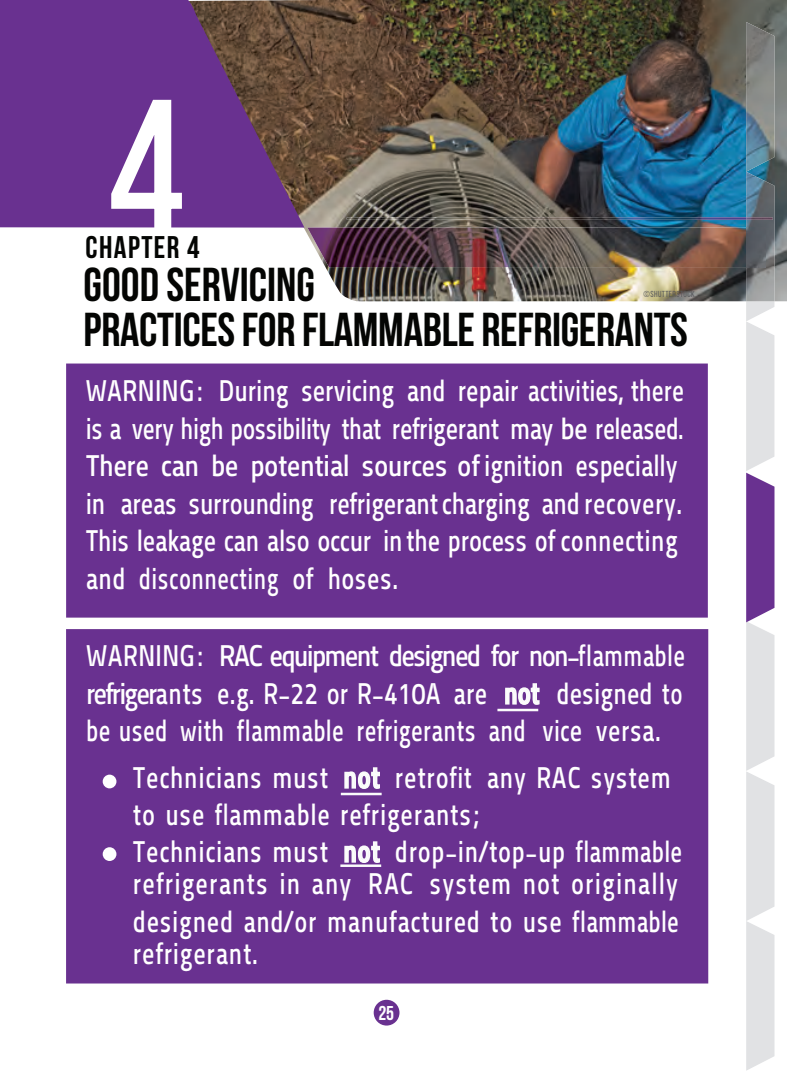
<style>
.page{position:relative;width:787px;height:1092px;background:#fff}
.page>*{position:absolute;margin:0;border:0;box-sizing:border-box;transform-origin:0 0}
.t1{font:190.5px "Bebas Neue";color:#fff}
.t2{font:700 47.5px/45px "Bebas Neue";letter-spacing:-.005em;color:#040503}
.t3{font:39.5px/37.5px "In See Dang";letter-spacing:-.01em;color:#fff;scale:.91 1}
.t4{font:39.5px/37.5px "In See Dang";letter-spacing:.01em;color:#fff;scale:.91 1}
.t5{font:700 31.25px "Bebas Neue";letter-spacing:.045em;color:#040503}
.t6{font:700 20px "Bebas Neue";color:#fff}
.t7{font:8.75px "Bebas Neue";letter-spacing:.045em;color:#57585a}
</style>
<div class="page">
<img style="left:187px;top:0;width:600px;height:301px">
<svg style="left:0;top:0;width:304px;height:227px;background:#68377c"></svg>
<img style="left:307px;top:227px;width:439px;height:40px">
<img style="left:346px;top:217px;width:400px;height:3px">
<svg style="left:110px;top:99px;width:73px;height:129px;background:#7d4d9f"></svg>
<div style="left:66px;top:363px;width:642px;height:254px;background:#693190"></div>
<div style="left:66px;top:629px;width:642px;height:354px;background:#693190"></div>
<div style="left:374px;top:999px;width:25px;height:26px;background:#693190;border-radius:50%"></div>
<img style="left:746px;top:22px;width:28px;height:279px">
<svg style="left:746px;top:301px;width:28px;height:769px;background:#cfc5d8"></svg>
<div style="left:103px;top:774px;width:13px;height:14px;background:#fff;border-radius:50%"></div>
<div style="left:103px;top:847px;width:13px;height:13px;background:#fff;border-radius:50%"></div>
<svg style="left:505px;top:683px;width:35px;height:22px"></svg>
<svg style="left:344px;top:767px;width:36px;height:22px"></svg>
<svg style="left:344px;top:841px;width:36px;height:22px"></svg>
<hr style="left:341px;top:792px;width:40px;height:3px;background:#fafbfb">
<hr style="left:497px;top:708px;width:41px;height:3px;background:#fafbfb">
<hr style="left:340px;top:864px;width:41px;height:2px;background:#fafbfb">
<h1 class="t1" style="left:108px;top:65px;width:78px">4</h1>
<p class="t2" style="left:83px;top:262px;width:606px">GOOD SERVICING<br>PRACTICES FOR FLAMMABLE REFRIGERANTS</p>
<p class="t5" style="left:86px;top:230px;width:115px">CHAPTER 4</p>
<p class="t7" style="left:643px;top:289px;width:53px">©SHUTTERSTOCK</p>
<p class="t3" style="left:85px;top:370px;width:660px">WARNING: During servicing and repair activities, there is a very high possibility that refrigerant may be released.<br>There can be potential sources of ignition especially in areas surrounding refrigerant charging and recovery.<br>This leakage can also occur in the process of connecting and disconnecting of hoses.</p>
<p class="t3" style="left:86px;top:635px;width:660px;text-align:justify">WARNING: RAC equipment designed for non-f lammable refrigerants e.g. R-22 or R-410A are not designed to be used with f lammable refrigerants and vice versa.</p>
<p class="t3" style="left:133px;top:757px;width:606px">Technicians must not retrof it any RAC system to use f lammable refrigerants;<br>Technicians must not drop-in/top-up f lammable</p>
<p class="t4" style="left:133px;top:863px;width:602px">refrigerants in any RAC system not originally designed and/or manufactured to use f lammable</p>
<p class="t3" style="left:133px;top:933px;width:140px">refrigerant.</p>
<p class="t6" style="left:378px;top:1002px;width:17px">25</p>
</div>
